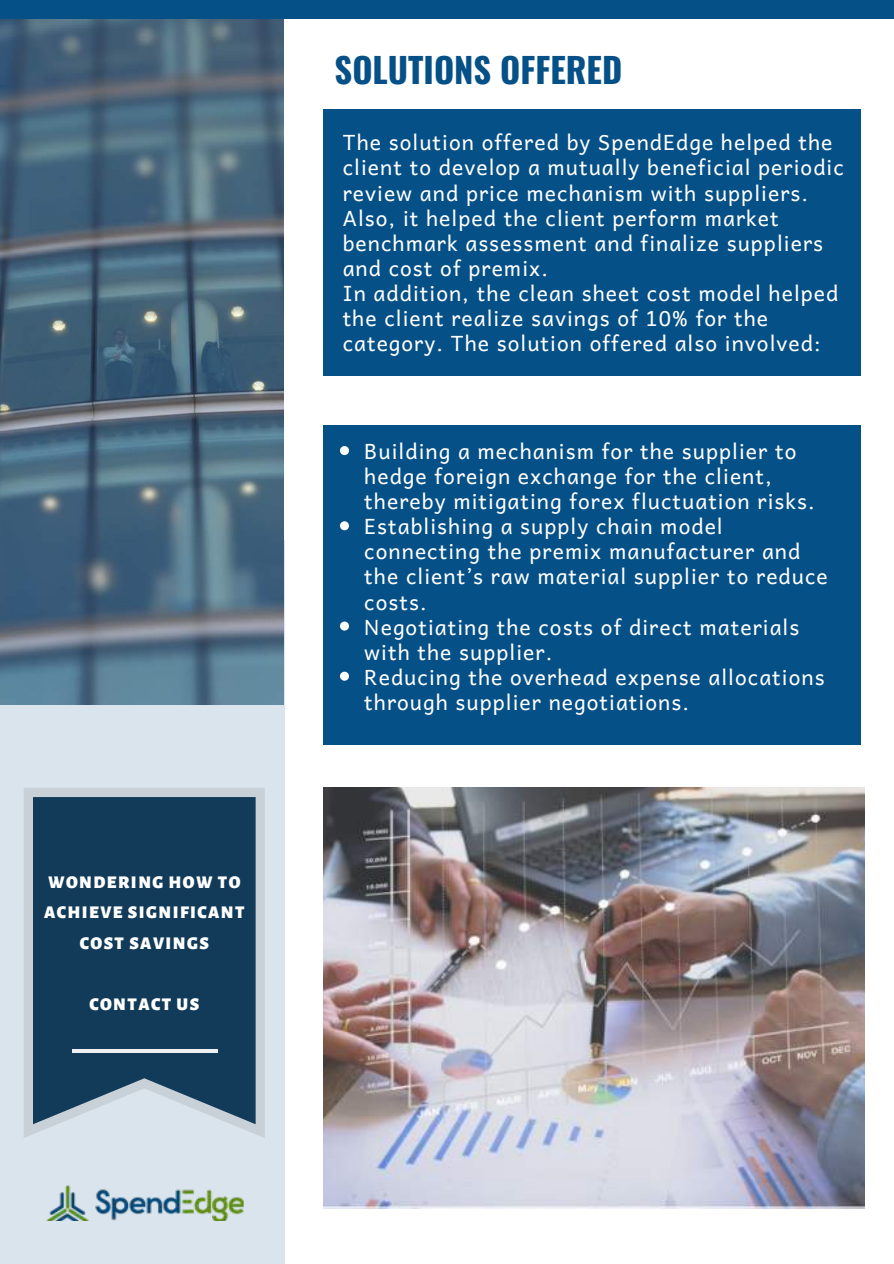
<style>
.page{position:relative;width:894px;height:1264px;background:#fff}
.page>*{position:absolute;margin:0;border:0;box-sizing:border-box;transform-origin:0 0}
.t1{font:700 34.5px "Oswald";color:#055087}
.t2{font:21px/25px "Andika";letter-spacing:.05em;color:#fff}
.t3{font:900 18px/30.5px "Alegreya Sans";letter-spacing:.08em;color:#fff;text-align:center}
</style>
<div class="page">
<div style="left:0;top:540px;width:284px;height:723px;background:#d9e4ed"></div>
<img style="left:0;top:19px;width:283px;height:685px">
<div style="left:323px;top:109px;width:537px;height:266px;background:#055087"></div>
<div style="left:0;top:0;width:893px;height:19px;background:#055087"></div>
<img style="left:46px;top:1185px;width:198px;height:35px">
<img style="left:323px;top:787px;width:541px;height:421px">
<svg style="left:24px;top:788px;width:241px;height:350px;background:#375a73"></svg>
<div style="left:323px;top:425px;width:537px;height:319px;background:#055087"></div>
<svg style="left:340px;top:446px;width:9px;height:9px"></svg>
<svg style="left:340px;top:521px;width:9px;height:9px"></svg>
<svg style="left:340px;top:621px;width:9px;height:9px"></svg>
<svg style="left:340px;top:671px;width:9px;height:9px"></svg>
<hr style="left:73px;top:1049px;width:145px;height:3px;background:#eff0f2">
<p class="t3" style="left:44px;top:867px;width:202px">WONDERING HOW TO<br>ACHIEVE SIGNIFICANT<br>COST SAVINGS</p>
<p class="t3" style="left:89px;top:988px;width:111px">CONTACT US</p>
<h1 class="t1" style="left:334px;top:43px;width:289px">SOLUTIONS OFFERED</h1>
<p class="t2" style="left:342px;top:129px;width:502px">The solution offered by SpendEdge helped the client to develop a mutually beneficial periodic review and price mechanism with suppliers.<br>Also, it helped the client perform market benchmark assessment and finalize suppliers and cost of premix.<br>In addition, the clean sheet cost model helped the client realize savings of 10% for the category. The solution offered also involved:</p>
<p class="t2" style="left:364px;top:438px;width:465px">Building a mechanism for the supplier to hedge foreign exchange for the client, thereby mitigating forex fluctuation risks.<br>Establishing a supply chain model connecting the premix manufacturer and the client’s raw material supplier to reduce costs.<br>Negotiating the costs of direct materials with the supplier.<br>Reducing the overhead expense allocations through supplier negotiations.</p>
</div>
